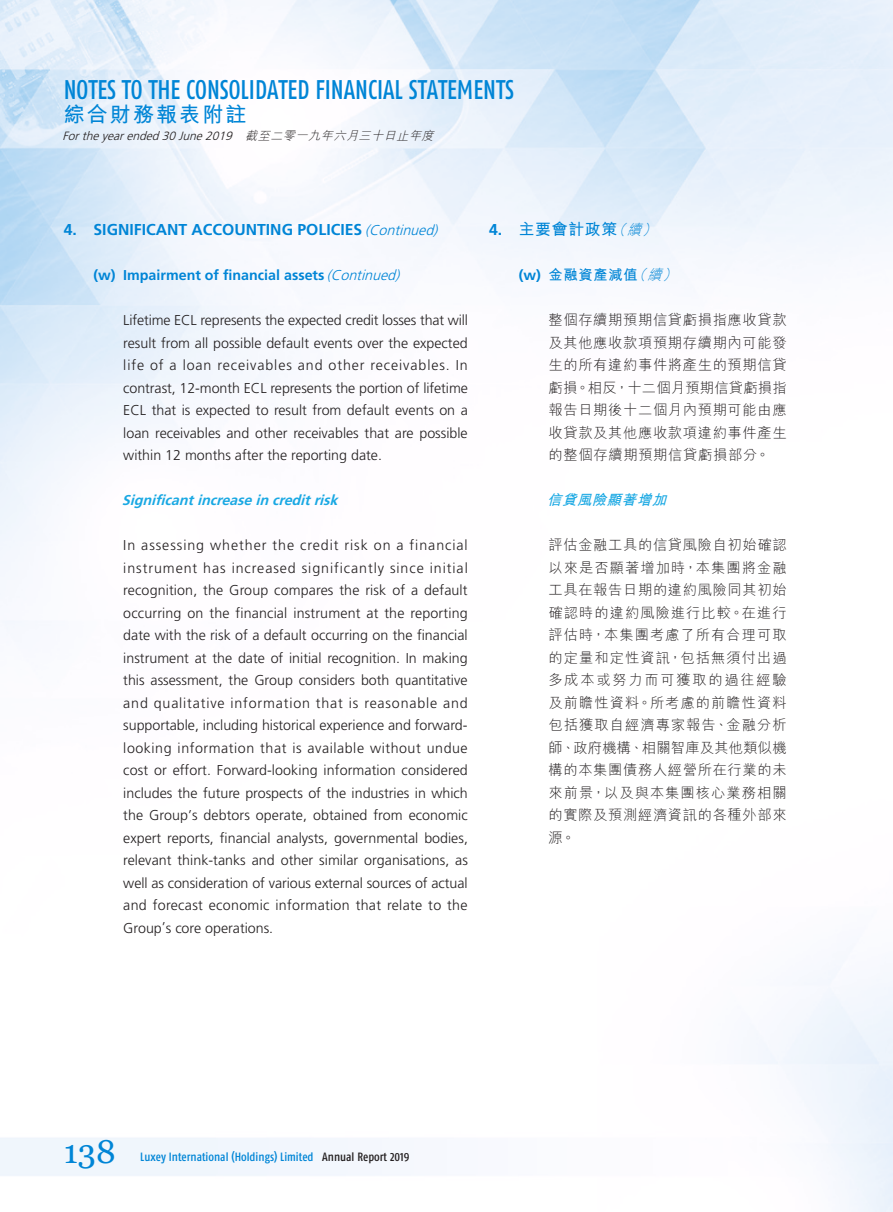
<style>
.page{position:relative;width:893px;height:1212px;background:#fff}
.page>*{position:absolute;margin:0;border:0;box-sizing:border-box;transform-origin:0 0}
.t1{font:33px "Georgia";color:#0085d6}
.t2{font:500 27px "Fago Co Lf";color:#0085d6;scale:.9 1}
.t3{font:700 21px "M Hei HK";letter-spacing:.1em;color:#0085d6}
.Heading_1{font:700 15.75px "Frutiger LT Std";color:#0085d6}
.C_Heading_1{font:700 15.75px "M Hei HK";letter-spacing:.05em;color:#0085d6}
.Body_Text{font:300 14.25px/22.5px "Frutiger LT Std";color:#231f20;text-align:justify}
.C_Body_Text{font:300 14.25px/22.5px "M Hei HK";letter-spacing:.045em;color:#231f20;text-align:justify}
.Heading_2{font:700 14.25px "Frutiger LT Std";color:#0085d6}
.Heading_3{font:italic 700 14.25px "Frutiger LT Std";color:#19a8e3}
.C_Heading_2{font:700 14.25px "M Hei HK";letter-spacing:.05em;color:#0085d6}
.C_Heading_3{font:italic 700 14.25px "M Hei HK";color:#19a8e3}
.t4{font:500 12px "Fago Co Lf";color:#0085d6}
.t5{font:italic 300 12px "Frutiger LT Std";color:#231f20}
.s1{font-family:"M Hei HK"}
.s2{font-weight:300;font-style:italic;font-size:14.25px}
.s3{font-weight:300;font-style:italic}
.s4{font-family:"Frutiger LT Std"}
.s5{color:#231f20}
</style>
<div class="page">
<img style="left:0;top:0;width:893px;height:1212px">
<h2 class="t2" style="left:64px;top:74px;width:502px">NOTES TO THE CONSOLIDATED FINANCIAL STATEMENTS</h2>
<h3 class="t3" style="left:64px;top:99px;width:184px">綜合財務報表附註</h3>
<p class="t5" style="left:63px;top:129px;width:376px">Fortheyearended30June2019 <span class="s1">截至二零一九年六月三十日止年度</span></p>
<p class="Heading_1" style="left:64px;top:220px;width:379px">4. SIGNIFICANT ACCOUNTING POLICIES <span class="s2">(Continued)</span></p>
<p class="Heading_2" style="left:94px;top:267px;width:311px">(w) Impairment of financial assets <span class="s3">(Continued)</span></p>
<p class="Body_Text" style="left:123px;top:309px;width:346px">Lifetime ECL represents the expected credit losses that will result from all possible default events over the expected life of a loan receivables and other receivables. In contrast, 12-month ECL represents the portion of lifetime ECL that is expected to result from default events on a loan receivables and other receivables that are possible within 12 months after the reporting date.</p>
<p class="Heading_3" style="left:122px;top:492px;width:222px">Significantincreasein creditrisk</p>
<p class="Body_Text" style="left:123px;top:534px;width:346px">In assessing whether the credit risk on a financial instrument has increased significantly since initial recognition, the Group compares the risk of a default occurring on the financial instrument at the reporting date with the risk of a default occurring on the financial instrument at the date of initial recognition. In making this assessment, the Group considers both quantitative and qualitative information that is reasonable and supportable, including historical experience and forward&shy;looking information that is available without undue cost or effort. Forward-looking information considered includes the future prospects of the industries in which the Group’s debtors operate, obtained from economic expert reports, financial analysts, governmental bodies, relevant think-tanks and other similar organisations, as well as consideration of various external sources of actual and forecast economic information that relate to the Group’s core operations.</p>
<p class="C_Heading_1" style="left:489px;top:218px;width:173px"><span class="s4">4.</span> 主要會計政策<span class="s2">（續）</span></p>
<p class="C_Heading_2" style="left:519px;top:265px;width:163px"><span class="s4">(w)</span> 金融資產減值<span class="s3">（續）</span></p>
<p class="C_Body_Text" style="left:549px;top:308px;width:240px">整個存續期預期信貸虧損指應收貸款及其他應收款項預期存續期內可能發生的所有違約事件將產生的預期信貸虧損。相反，十二個月預期信貸虧損指報告日期後十二個月內預期可能由應收貸款及其他應收款項違約事件產生的整個存續期預期信貸虧損部分。</p>
<p class="C_Heading_3" style="left:547px;top:490px;width:125px">信貸風險顯著增加</p>
<p class="C_Body_Text" style="left:549px;top:533px;width:240px">評估金融工具的信貸風險自初始確認以來是否顯著增加時，本集團將金融工具在報告日期的違約風險同其初始確認時的違約風險進行比較。在進行評估時，本集團考慮了所有合理可取的定量和定性資訊，包括無須付出過多成本或努力而可獲取的過往經驗及前瞻性資料。所考慮的前瞻性資料包括獲取自經濟專家報告、金融分析師、政府機構、相關智庫及其他類似機構的本集團債務人經營所在行業的未來前景，以及與本集團核心業務相關的實際及預測經濟資訊的各種外部來源。</p>
<h1 class="t1" style="left:64px;top:1128px;width:54px">138</h1>
<p class="t4" style="left:140px;top:1150px;width:271px">Luxey International (Holdings) Limited <span class="s5">Annual Report 2019</span></p>
</div>
